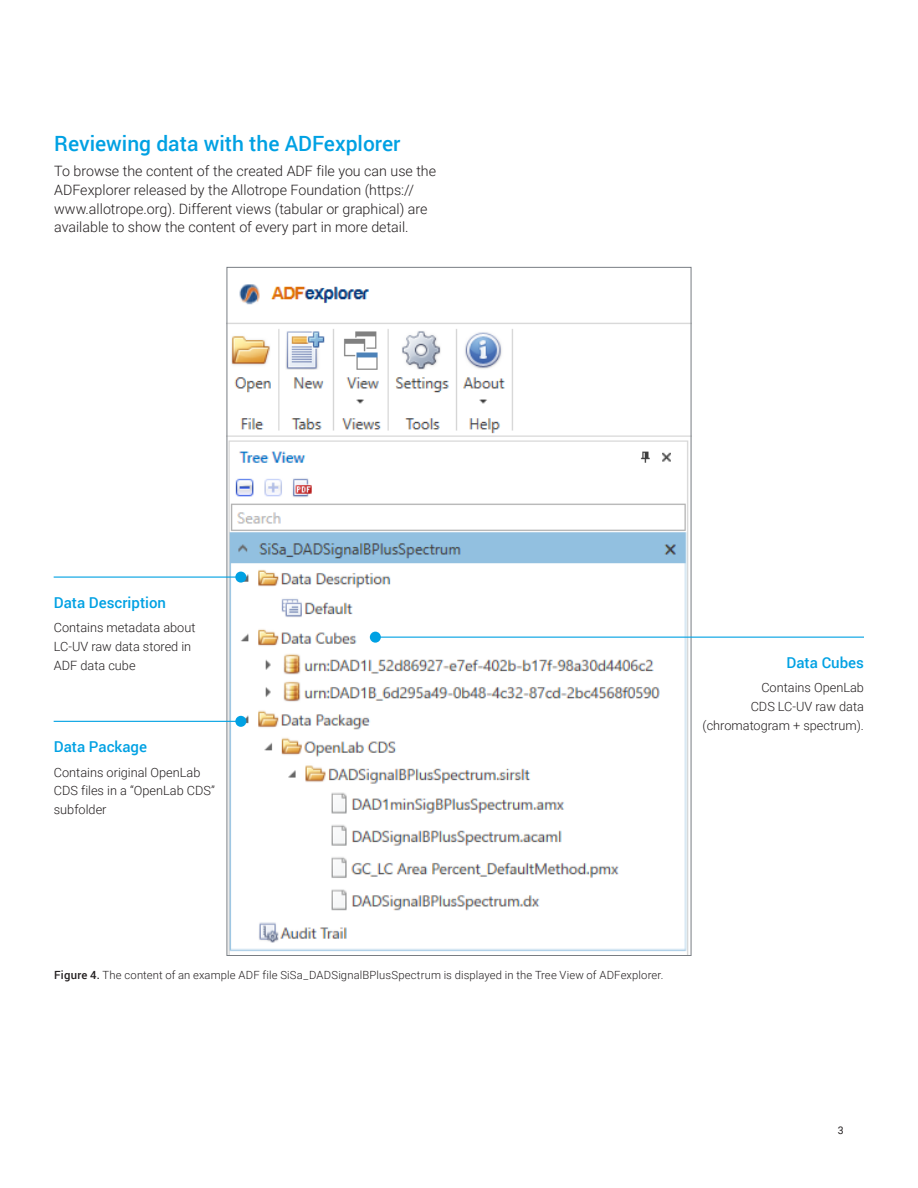
<style>
.page{position:relative;width:918px;height:1188px;background:#fff}
.page>*{position:absolute;margin:0;border:0;box-sizing:border-box;transform-origin:0 0}
.DATA_subhead_large_b{font:500 21px "Roboto";color:#00a1e3}
.BROCHURE_callout_sub{font:500 15px "Roboto";color:#00a1e3}
.DATA_text_black{font:300 14.25px/18.8px "Roboto";color:#231f20}
.BROCHURE_callout_tex{font:300 12.75px/18.8px "Roboto";color:#231f20}
.DATA_caption{font:300 11.25px "Roboto";letter-spacing:.015em;color:#231f20}
.t1{font:10.5px "Roboto";color:#231f20}
.s1{font-weight:500}
</style>
<div class="page">
<img style="left:229px;top:284px;width:460px;height:670px">
<hr style="left:54px;top:577px;width:187px;height:1px;background:#00a1e3">
<div style="left:235px;top:572px;width:11px;height:11px;background:#00a1e3;border-radius:50%"></div>
<hr style="left:375px;top:637px;width:489px;height:1px;background:#00a1e3">
<div style="left:370px;top:632px;width:11px;height:11px;background:#00a1e3;border-radius:50%"></div>
<hr style="left:54px;top:721px;width:187px;height:1px;background:#00a1e3">
<div style="left:235px;top:716px;width:11px;height:11px;background:#00a1e3;border-radius:50%"></div>
<p class="DATA_subhead_large_b" style="left:54px;top:129px;width:348px">Reviewing data with the ADFexplorer</p>
<p class="DATA_text_black" style="left:54px;top:161px;width:383px">To browse the content of the created ADF file you can use the ADFexplorer released by the Allotrope Foundation (https:// www.allotrope.org). Different views (tabular or graphical) are available to show the content of every part in more detail.</p>
<p class="BROCHURE_callout_sub" style="left:54px;top:592px;width:114px">Data Description</p>
<p class="BROCHURE_callout_tex" style="left:54px;top:618px;width:143px">Contains metadata about<br>LC-UV raw data stored in<br>ADF data cube</p>
<p class="BROCHURE_callout_sub" style="left:54px;top:736px;width:95px">Data Package</p>
<p class="BROCHURE_callout_tex" style="left:54px;top:762px;width:163px">Contains original OpenLab<br>CDS files in a “OpenLab CDS” subfolder</p>
<p class="BROCHURE_callout_sub" style="left:787px;top:652px;width:79px">Data Cubes</p>
<p class="BROCHURE_callout_tex" style="left:703px;top:678px;width:163px;text-align:right">Contains OpenLab<br>CDS LC-UV raw data (chromatogram + spectrum).</p>
<p class="DATA_caption" style="left:54px;top:967px;width:611px"><span class="s1">Figure 4.</span> The content of an example ADF file SiSa_DADSignalBPlusSpectrum is displayed in the Tree View of ADFexplorer.</p>
<p class="t1" style="left:838px;top:1123px;width:7px">3</p>
</div>
